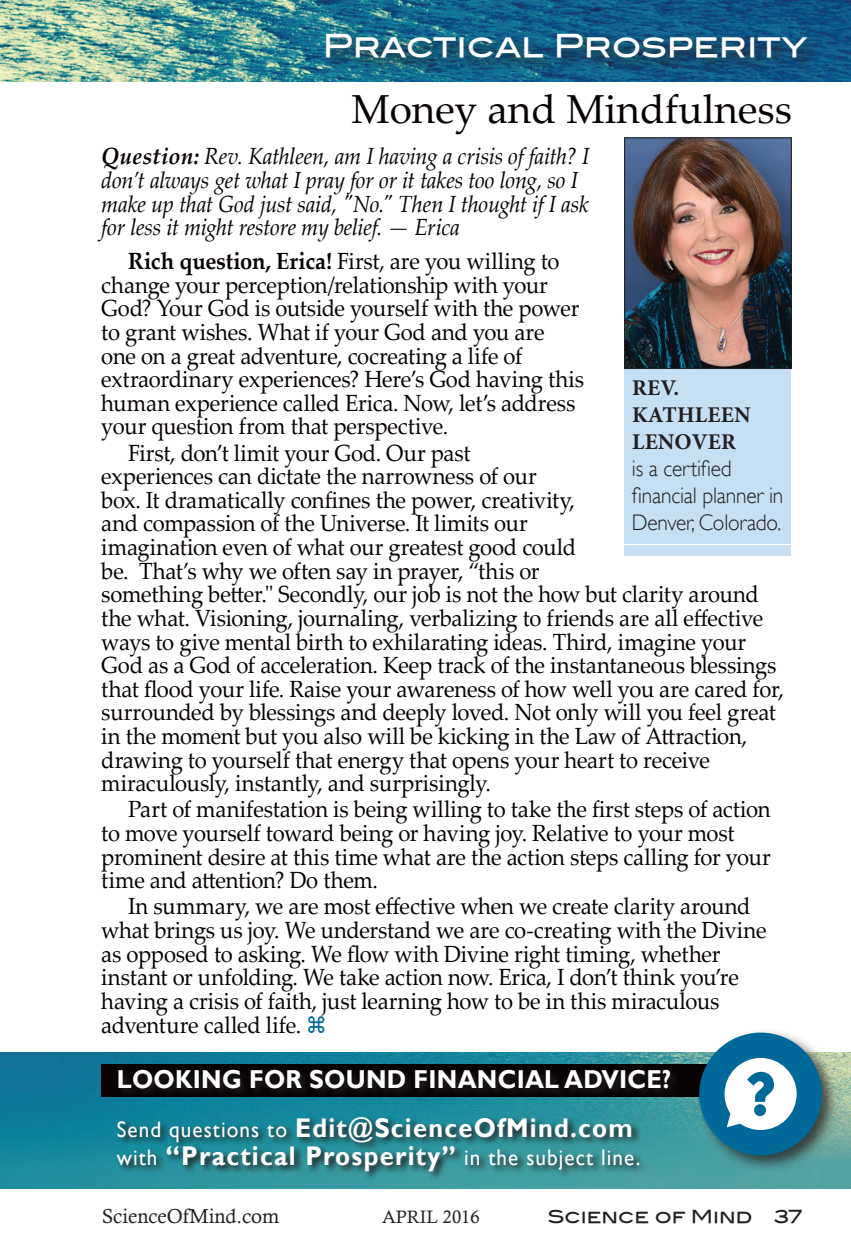
<style>
.page{position:relative;width:851px;height:1256px;background:#fff}
.page>*{position:absolute;margin:0;border:0;box-sizing:border-box;transform-origin:0 0}
.DEPT_TITLE{font:40.5px "Palatino Linotype";color:#080302}
.t1{font:31.5px "Blair Md ITCTT Medium";letter-spacing:-.01em;color:#fff}
.t2{font:700 27px "Gill Sans";letter-spacing:.05em;color:#fff;scale:.94 1}
.t3{font:700 25.88px "Gill Sans";letter-spacing:.01em;color:#fff;scale:.94 1}
.TEXT-R_R{font:23.4px/23.6px "Palatino Linotype";letter-spacing:-.01em;color:#080302;scale:.94 1}
.TEXT-R_R-2{font:italic 23.4px/23.6px "Palatino Linotype";letter-spacing:-.015em;color:#080302;scale:.94 1}
.t4{font:300 22.5px/27px "Gill Sans";letter-spacing:-.01em;color:#231f20;scale:.95 1}
.t5{font:22.5px "Gill Sans";letter-spacing:.05em;color:#fff;scale:.94 1}
.t6{font:20.25px "Calisto";color:#231f20}
.t7{font:18px "Blair Md ITCTT Medium";color:#231f20}
.t8{font:18px "Calisto";color:#231f20}
.s1{font-weight:700}
.s2{font-weight:400;font-size:22.5px}
.s3{font-weight:700;font-size:27px}
.s4{font-family:"Minion Pro";font-weight:700}
</style>
<div class="page">
<img style="left:0;top:0;width:850px;height:81px">
<img style="left:1px;top:1052px;width:849px;height:136px">
<div style="left:321px;top:29px;width:503px;height:46px;background:#231f20;opacity:.88"></div>
<div style="left:101px;top:1064px;width:608px;height:32px;background:#080302"></div>
<svg style="left:115px;top:1074px;width:565px;height:106px"></svg>
<div style="left:695px;top:1028px;width:145px;height:145px;background:#231f20;opacity:.75"></div>
<div style="left:699px;top:1032px;width:123px;height:123px;background:#006999;border-radius:50%"></div>
<svg style="left:724px;top:1058px;width:72px;height:72px"></svg>
<div style="left:624px;top:313px;width:166px;height:242px;background:#c6dff3"></div>
<img style="left:626px;top:139px;width:163px;height:228px">
<div style="left:624px;top:137px;width:167px;height:232px;border:1px solid #231f20"></div>
<hr style="left:612px;top:544px;width:198px;height:1px;background:#fff">
<h2 class="t1" style="left:322px;top:26px;width:486px">Practical Prosperity</h2>
<p class="DEPT_TITLE" style="left:351px;top:80px;width:442px">Money and Mindfulness</p>
<p class="TEXT-R_R-2" style="left:101px;top:144px;width:520px"><span class="s1">Question:</span> Rev. Kathleen, am I having a crisis of faith? I don’t always get what I pray for or it takes too long, so I make up that God just said, "No." Then I thought if I ask for less it might restore my belief. — Erica</p>
<p class="TEXT-R_R" style="left:101px;top:248px;width:515px;text-indent:27px"><span class="s1">Rich question, Erica!</span> First, are you willing to change your perception/relationship with your God? Your God is outside yourself with the power to grant wishes. What if your God and you are one on a great adventure, cocreating a life of extraordinary experiences? Here’s God having this human experience called Erica. Now, let’s address your question from that perspective.</p>
<p class="TEXT-R_R" style="left:101px;top:440px;width:727px;text-indent:27px">First, don’t limit your God. Our past<br>experiences can dictate the narrowness of our<br>box. It dramatically confines the power, creativity,<br>and compassion of the Universe. It limits our<br>imagination even of what our greatest good could<br>be. That’s why we often say in prayer, “this or<br>something better." Secondly, our job is not the how but clarity around the what. Visioning, journaling, verbalizing to friends are all effective ways to give mental birth to exhilarating ideas. Third, imagine your God as a God of acceleration. Keep track of the instantaneous blessings that flood your life. Raise your awareness of how well you are cared for, surrounded by blessings and deeply loved. Not only will you feel great in the moment but you also will be kicking in the Law of Attraction, drawing to yourself that energy that opens your heart to receive miraculously, instantly, and surprisingly.</p>
<p class="TEXT-R_R" style="left:101px;top:796px;width:713px;text-indent:27px">Part of manifestation is being willing to take the first steps of action to move yourself toward being or having joy. Relative to your most prominent desire at this time what are the action steps calling for your time and attention? Do them.</p>
<p class="TEXT-R_R" style="left:101px;top:893px;width:709px;text-indent:27px">In summary, we are most effective when we create clarity around what brings us joy. We understand we are co-creating with the Divine as opposed to asking. We flow with Divine right timing, whether instant or unfolding. We take action now. Erica, I don’t think you’re having a crisis of faith, just learning how to be in this miraculous adventure called life.</p>
<p class="t3" style="left:117px;top:1063px;width:591px">LOOKING FOR SOUND FINANCIAL ADVICE?</p>
<p class="t2" style="left:117px;top:1111px;width:550px"><span class="s2">Send questions to</span> Edit@ScienceOfMind.com</p>
<p class="t5" style="left:117px;top:1144px;width:558px">with <span class="s3">“Practical Prosperity”</span> in the subject line.</p>
<p class="t4" style="left:632px;top:374px;width:161px"><span class="s4">REV.<br>KATHLEEN<br>LENOVER<br></span>is a certified financial planner in<br>Denver, Colorado.</p>
<p class="t6" style="left:102px;top:1204px;width:179px">ScienceOfMind.com</p>
<p class="t8" style="left:382px;top:1206px;width:99px">APRIL 2016</p>
<p class="t7" style="left:548px;top:1205px;width:256px">Science of Mind 37</p>
</div>
